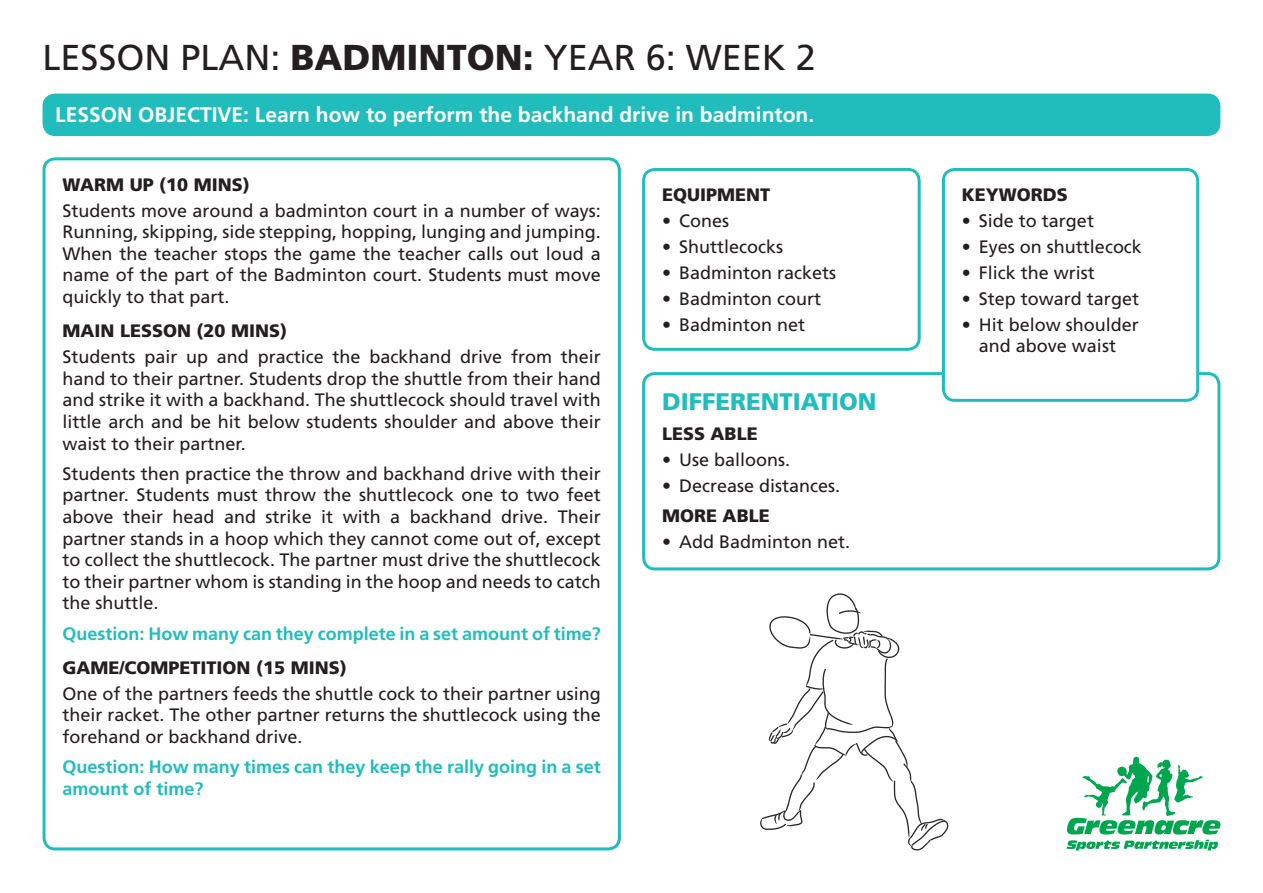
<style>
.page{position:relative;width:1263px;height:893px;background:#fff}
.page>*{position:absolute;margin:0;border:0;box-sizing:border-box;transform-origin:0 0}
.t1{font:36px "Frutiger CE";color:#231f20}
.lesson_heading_colou{font:900 24px "Frutiger CE";color:#21bdbd}
.lesson_objective{font:700 21px "Frutiger CE";color:#fff}
.lesson_text_Justifie{font:18px/21.6px "Frutiger CE";color:#231f20;text-align:justify}
.Lesson_text_colour{font:700 18px/21.6px "Frutiger CE";color:#21bdbd}
.lesson_subhead{font:900 18px "Frutiger CE";color:#231f20}
.s1{font-weight:900}
</style>
<div class="page">
<svg style="left:1066px;top:840px;width:152px;height:10px"></svg>
<svg style="left:1067px;top:757px;width:153px;height:77px"></svg>
<div style="left:43px;top:94px;width:1177px;height:42px;background:#21bdbd;border-radius:13px"></div>
<div style="left:43px;top:157px;width:578px;height:693px;border:3px solid #21bdbd;border-radius:11px"></div>
<div style="left:642px;top:168px;width:279px;height:183px;border:3px solid #21bdbd;border-radius:11px"></div>
<div style="left:642px;top:372px;width:578px;height:198px;border:3px solid #21bdbd;border-radius:11px"></div>
<svg style="left:760px;top:593px;width:188px;height:257px"></svg>
<div style="left:943px;top:169px;width:255px;height:231px;background:#fff;border-radius:11px"></div>
<div style="left:942px;top:168px;width:257px;height:234px;border:3px solid #21bdbd;border-radius:11px"></div>
<p class="t1" style="left:43px;top:37px;width:775px">LESSON PLAN: <span class="s1">BADMINTON:</span> YEAR 6: WEEK 2</p>
<p class="lesson_objective" style="left:55px;top:102px;width:760px">LESSON OBJECTIVE: Learn how to perform the backhand drive in badminton.</p>
<p class="lesson_subhead" style="left:63px;top:174px;width:189px">WARM UP (10 MINS)</p>
<p class="lesson_text_Justifie" style="left:63px;top:200px;width:540px">Students move around a badminton court in a number of ways:<br>Running, skipping, side stepping, hopping, lunging and jumping.<br>When the teacher stops the game the teacher calls out loud a name of the part of the Badminton court. Students must move quickly to that part.</p>
<p class="lesson_subhead" style="left:63px;top:320px;width:226px">MAIN LESSON (20 MINS)</p>
<p class="lesson_text_Justifie" style="left:63px;top:346px;width:540px">Students pair up and practice the backhand drive from their hand to their partner. Students drop the shuttle from their hand and strike it with a backhand. The shuttlecock should travel with little arch and be hit below students shoulder and above their waist to their partner.</p>
<p class="lesson_text_Justifie" style="left:63px;top:463px;width:540px">Students then practice the throw and backhand drive with their partner. Students must throw the shuttlecock one to two feet above their head and strike it with a backhand drive. Their partner stands in a hoop which they cannot come out of, except to collect the shuttlecock. The partner must drive the shuttlecock to their partner whom is standing in the hoop and needs to catch the shuttle.</p>
<p class="Lesson_text_colour" style="left:63px;top:622px;width:540px">Question: How many can they complete in a set amount of time?</p>
<p class="lesson_subhead" style="left:63px;top:657px;width:286px">GAME/COMPETITION (15 MINS)</p>
<p class="lesson_text_Justifie" style="left:63px;top:683px;width:540px">One of the partners feeds the shuttle cock to their partner using their racket. The other partner returns the shuttlecock using the forehand or backhand drive.</p>
<p class="Lesson_text_colour" style="left:63px;top:756px;width:540px">Question: How many times can they keep the rally going in a set amount of time?</p>
<p class="lesson_subhead" style="left:662px;top:184px;width:110px">EQUIPMENT</p>
<p class="lesson_text_Justifie" style="left:662px;top:210px;width:69px">• Cones</p>
<p class="lesson_text_Justifie" style="left:662px;top:236px;width:123px">• Shuttlecocks</p>
<p class="lesson_text_Justifie" style="left:662px;top:262px;width:176px">• Badminton rackets</p>
<p class="lesson_text_Justifie" style="left:662px;top:288px;width:161px">• Badminton court</p>
<p class="lesson_text_Justifie" style="left:662px;top:314px;width:145px">• Badminton net</p>
<p class="lesson_heading_colou" style="left:662px;top:387px;width:216px">DIFFERENTIATION</p>
<p class="lesson_subhead" style="left:662px;top:423px;width:97px">LESS ABLE</p>
<p class="lesson_text_Justifie" style="left:662px;top:449px;width:130px">• Use balloons.</p>
<p class="lesson_text_Justifie" style="left:662px;top:475px;width:180px">• Decrease distances.</p>
<p class="lesson_subhead" style="left:662px;top:505px;width:109px">MORE ABLE</p>
<p class="lesson_text_Justifie" style="left:662px;top:531px;width:190px">• Add Badminton net.</p>
<p class="lesson_subhead" style="left:962px;top:184px;width:108px">KEYWORDS</p>
<p class="lesson_text_Justifie" style="left:962px;top:210px;width:134px">• Side to target</p>
<p class="lesson_text_Justifie" style="left:962px;top:236px;width:182px">• Eyes on shuttlecock</p>
<p class="lesson_text_Justifie" style="left:962px;top:262px;width:135px">• Flick the wrist</p>
<p class="lesson_text_Justifie" style="left:962px;top:288px;width:179px">• Step toward target</p>
<p class="lesson_text_Justifie" style="left:962px;top:314px;width:179px;text-align:center">• Hit below shoulder and above waist</p>
</div>
